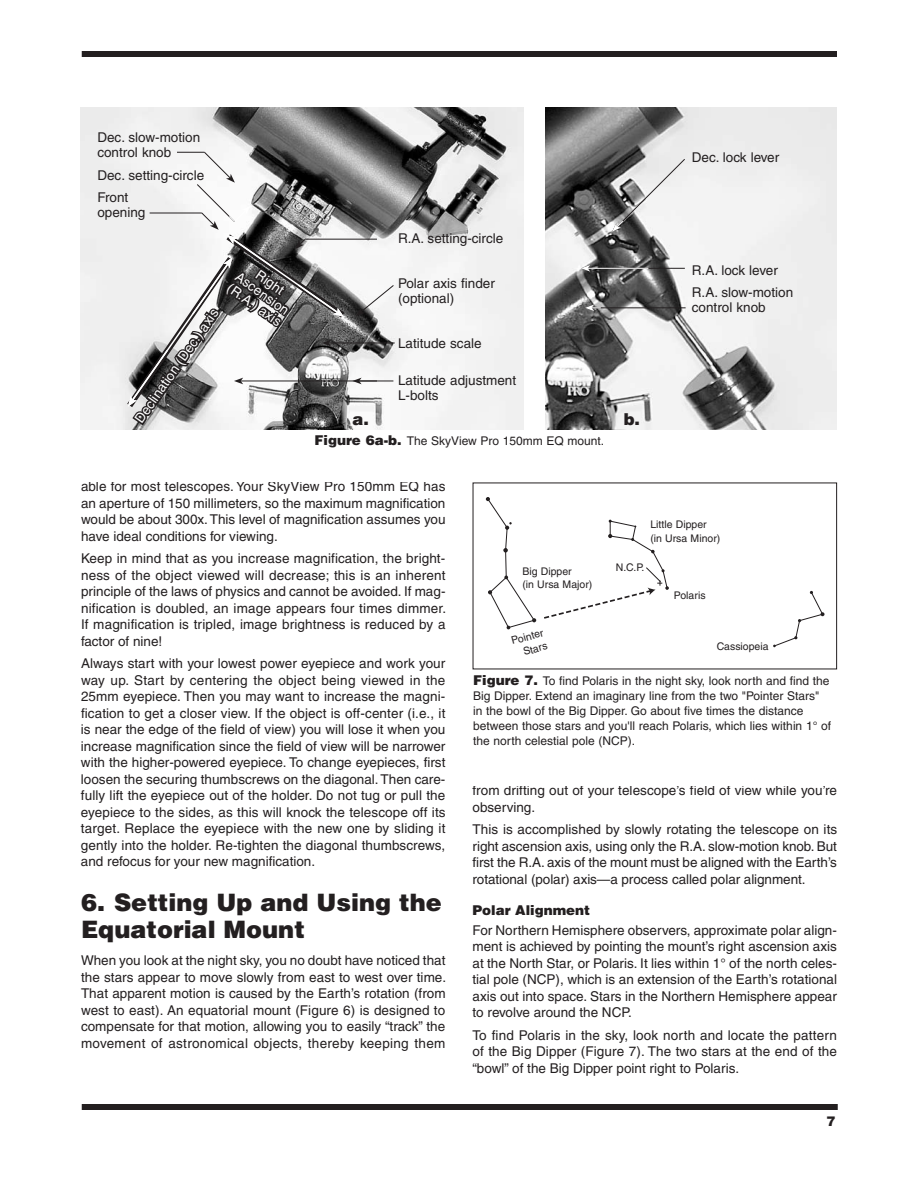
<style>
.page{position:relative;width:918px;height:1188px;background:#fff}
.page>*{position:absolute;margin:0;border:0;box-sizing:border-box;transform-origin:0 0}
.t1{font:900 24px/27px "Helvetica";color:#231f20}
.t2{font:900 16.35px "Helvetica";color:#231f20}
.t3{font:13.65px/27.2px "Helvetica";color:#fff;text-align:center}
.t4{font:13.5px/16.5px "Helvetica";color:#231f20;text-align:justify}
.t5{font:13.5px "Helvetica";color:#fff}
.t6{font:900 13.5px "Helvetica";color:#231f20}
.t7{font:12px/15px "Helvetica";color:#231f20}
.t8{font:10.5px/13.5px "Helvetica";color:#231f20}
.s1{font-weight:900;font-size:13.5px}
</style>
<div class="page">
<div style="left:82px;top:51px;width:755px;height:6px;background:#231f20"></div>
<div style="left:82px;top:1104px;width:756px;height:6px;background:#231f20"></div>
<img style="left:545px;top:108px;width:292px;height:321px">
<img style="left:81px;top:108px;width:443px;height:321px">
<hr style="left:329px;top:343px;width:66px;height:1px;background:#231f20">
<hr style="left:592px;top:308px;width:94px;height:1px;background:#231f20">
<svg style="left:585px;top:304px;width:16px;height:7px"></svg>
<hr style="left:588px;top:268px;width:97px;height:1px;background:#231f20">
<hr style="left:588px;top:268px;width:60px;height:1px;background:#fff">
<svg style="left:581px;top:265px;width:9px;height:7px"></svg>
<svg style="left:612px;top:158px;width:73px;height:74px"></svg>
<svg style="left:487px;top:501px;width:336px;height:145px"></svg>
<svg style="left:486px;top:497px;width:4px;height:4px"></svg>
<svg style="left:503px;top:548px;width:5px;height:5px"></svg>
<svg style="left:488px;top:590px;width:4px;height:4px"></svg>
<svg style="left:532px;top:618px;width:4px;height:4px"></svg>
<svg style="left:504px;top:575px;width:4px;height:4px"></svg>
<svg style="left:505px;top:522px;width:7px;height:8px"></svg>
<svg style="left:608px;top:534px;width:4px;height:4px"></svg>
<svg style="left:651px;top:550px;width:4px;height:3px"></svg>
<svg style="left:821px;top:612px;width:4px;height:4px"></svg>
<svg style="left:794px;top:636px;width:4px;height:3px"></svg>
<svg style="left:542px;top:567px;width:127px;height:53px"></svg>
<svg style="left:121px;top:151px;width:273px;height:275px"></svg>
<p class="t4" style="left:97px;top:130px;width:104px;line-height:15px">Dec. slow-motion control knob</p>
<p class="t4" style="left:97px;top:164px;width:108px;line-height:22.5px">Dec. setting‑circle<br>Front</p>
<p class="t4" style="left:97px;top:204px;width:50px">opening</p>
<p class="t3" style="left:252px;top:253px;width:65px;rotate:35deg">Right (R.A.) axis</p>
<p class="t3" style="left:245px;top:264px;width:64px;rotate:35deg">Ascension</p>
<p class="t5" style="left:131px;top:417px;width:137px;rotate:-55deg">Declination (Dec.) axis</p>
<p class="t2" style="left:352px;top:408px;width:18px">a.</p>
<p class="t4" style="left:398px;top:230px;width:107px">R.A. setting‑circle</p>
<p class="t4" style="left:398px;top:275px;width:98px;line-height:15px">Polar axis finder (optional)</p>
<p class="t4" style="left:398px;top:335px;width:85px">Latitude scale</p>
<p class="t4" style="left:398px;top:373px;width:120px;line-height:15px">Latitude adjustment<br>L-bolts</p>
<p class="t7" style="left:315px;top:433px;width:291px"><span class="s1">Figure 6a-b.</span> The SkyView Pro 150mm EQ mount.</p>
<p class="t2" style="left:624px;top:408px;width:18px">b.</p>
<p class="t4" style="left:692px;top:149px;width:89px">Dec. lock lever</p>
<p class="t4" style="left:692px;top:259px;width:103px;line-height:22.5px">R.A. lock lever<br>R.A. slow-motion</p>
<p class="t4" style="left:692px;top:299px;width:75px">control knob</p>
<p class="t4" style="left:81px;top:478px;width:366px">able for most telescopes. Your SkyView Pro 150mm EQ has an aperture of 150 millimeters, so the maximum magnification would be about 300x. This level of magnification assumes you have ideal conditions for viewing.</p>
<p class="t4" style="left:81px;top:550px;width:367px">Keep in mind that as you increase magnification, the bright‑ ness of the object viewed will decrease; this is an inherent principle of the laws of physics and cannot be avoided. If mag‑ nification is doubled, an image appears four times dimmer.<br>If magnification is tripled, image brightness is reduced by a factor of nine!</p>
<p class="t4" style="left:81px;top:655px;width:366px">Always start with your lowest power eyepiece and work your way up. Start by centering the object being viewed in the 25mm eyepiece. Then you may want to increase the magni‑ fication to get a closer view. If the object is off-center (i.e., it is near the edge of the field of view) you will lose it when you increase magnification since the field of view will be narrower with the higher-powered eyepiece. To change eyepieces, first loosen the securing thumbscrews on the diagonal. Then care‑ fully lift the eyepiece out of the holder. Do not tug or pull the eyepiece to the sides, as this will knock the telescope off its target. Replace the eyepiece with the new one by sliding it gently into the holder. Re-tighten the diagonal thumbscrews, and refocus for your new magnification.</p>
<h1 class="t1" style="left:81px;top:888px;width:362px">6. Setting Up and Using the<br>Equatorial Mount</h1>
<p class="t4" style="left:81px;top:952px;width:367px">When you look at the night sky, you no doubt have noticed that the stars appear to move slowly from east to west over time.<br>That apparent motion is caused by the Earth’s rotation (from west to east). An equatorial mount (Figure 6) is designed to compensate for that motion, allowing you to easily “track” the movement of astronomical objects, thereby keeping them</p>
<p class="t8" style="left:522px;top:564px;width:72px">Big Dipper<br>(in Ursa Major)</p>
<p class="t8" style="left:510px;top:634px;width:35px;text-align:right;rotate:-15deg">Pointer<br>Stars</p>
<p class="t8" style="left:650px;top:518px;width:72px">Little Dipper (in Ursa Minor)</p>
<p class="t8" style="left:616px;top:561px;width:30px">N.C.P.</p>
<p class="t8" style="left:674px;top:588px;width:33px">Polaris</p>
<p class="t8" style="left:717px;top:639px;width:53px">Cassiopeia</p>
<p class="t7" style="left:473px;top:674px;width:359px"><span class="s1">Figure 7.</span> To find Polaris in the night sky, look north and find the Big Dipper. Extend an imaginary line from the two "Pointer Stars" in the bowl of the Big Dipper. Go about five times the distance between those stars and you'll reach Polaris, which lies within 1° of the north celestial pole (NCP).</p>
<p class="t4" style="left:472px;top:782px;width:366px">from drifting out of your telescope’s field of view while you’re observing.</p>
<p class="t4" style="left:472px;top:821px;width:366px">This is accomplished by slowly rotating the telescope on its right ascension axis, using only the R.A. slow-motion knob. But first the R.A. axis of the mount must be aligned with the Earth’s rotational (polar) axis—a process called polar alignment.</p>
<p class="t6" style="left:472px;top:901px;width:119px">Polar Alignment</p>
<p class="t4" style="left:472px;top:922px;width:366px">For Northern Hemisphere observers, approximate polar align‑ ment is achieved by pointing the mount’s right ascension axis at the North Star, or Polaris. It lies within 1° of the north celes‑ tial pole (NCP), which is an extension of the Earth’s rotational axis out into space. Stars in the Northern Hemisphere appear to revolve around the NCP.</p>
<p class="t4" style="left:472px;top:1027px;width:366px">To find Polaris in the sky, look north and locate the pattern of the Big Dipper (Figure 7). The two stars at the end of the “bowl” of the Big Dipper point right to Polaris.</p>
<p class="t6" style="left:826px;top:1113px;width:11px">7</p>
</div>
